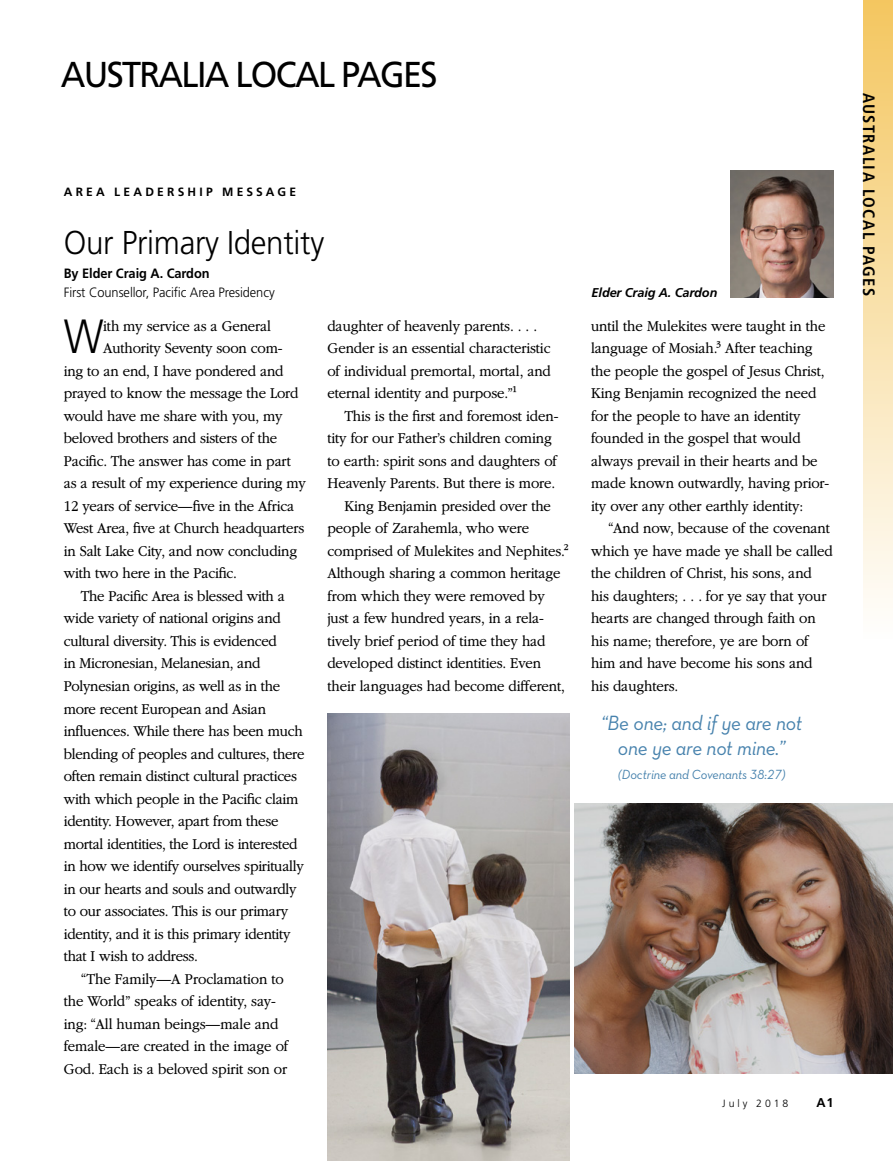
<style>
.page{position:relative;width:893px;height:1161px;background:#fff}
.page>*{position:absolute;margin:0;border:0;box-sizing:border-box;transform-origin:0 0}
.ARTCL_para_first_NEW{font:300 48px "Frutigerlds Lat";color:#000;scale:.88 1}
.ARTCL_title_Departme{font:36px "Frutigerlds Lat";letter-spacing:-.05em;color:#000;scale:.95 1}
.ARTCL_title_NEWS{font:300 33px "Frutigerlds Lat";letter-spacing:-.01em;color:#000;scale:.95 1}
.ARTCL_pullquote-news{font:italic 21px/25.5px "Neutralds Lat";letter-spacing:-.01em;color:#4782ad;text-align:center;scale:.95 1}
.t1{font:700 condensed 16.5px "Frutigerlds Lat";letter-spacing:.085em;color:#000}
.ARTCL_para_NEWS{font:300 15.75px/22.5px "Garamondlds Lat Plus";letter-spacing:-.01em;color:#000;scale:.95 1}
.ARTCL_para_first_NEW-2{font:300 15.75px "Garamondlds Lat Plus";letter-spacing:-.015em;color:#000;scale:.95 1}
.ARTCL-BY_para{font:300 13.5px "Frutigerlds Lat";letter-spacing:-.005em;color:#000;scale:.95 1}
.ARTCL_pullquote-news-2{font:italic 13.5px "Neutralds Lat";letter-spacing:-.01em;color:#4782ad;scale:.95 1}
.ARTCL-BY_para_first{font:700 13.5px "Frutigerlds Lat";letter-spacing:-.005em;color:#000;scale:.95 1}
.FIGimg_CAP_para_NEWS{font:italic 700 12.75px "Frutigerlds Lat";letter-spacing:-.01em;color:#000}
.Folio_R{font:700 12.75px "Frutigerlds Lat";color:#000}
.ARTCL_seriesTitle{font:700 12px "Frutigerlds Lat";letter-spacing:.27em;color:#000}
.Folio_R-2{font:300 10.5px "Frutigerlds Lat";letter-spacing:.28em;color:#000}
</style>
<div class="page">
<div style="left:863px;top:0;width:30px;height:639px;background:linear-gradient(to bottom,#f4c660,#fefefd)"></div>
<img style="left:730px;top:171px;width:103px;height:126px">
<img style="left:327px;top:713px;width:243px;height:448px">
<img style="left:574px;top:803px;width:319px;height:270px">
<p class="ARTCL_title_Departme" style="left:61px;top:47px;width:398px">AUSTRALIA LOCAL PAGES</p>
<p class="ARTCL_seriesTitle" style="left:64px;top:183px;width:234px">AREA LEADERSHIP MESSAGE</p>
<p class="ARTCL_title_NEWS" style="left:64px;top:219px;width:276px">Our Primary Identity</p>
<p class="ARTCL-BY_para_first" style="left:64px;top:263px;width:155px">By Elder Craig A. Cardon</p>
<p class="ARTCL-BY_para" style="left:64px;top:283px;width:224px">First Counsellor, Pacific Area Presidency</p>
<p class="FIGimg_CAP_para_NEWS" style="left:592px;top:283px;width:127px">Elder Craig A. Cardon</p>
<p class="ARTCL_para_first_NEW" style="left:64px;top:302px;width:47px">W</p>
<p class="ARTCL_para_first_NEW-2" style="left:103px;top:315px;width:178px">ith my service as a General</p>
<p class="ARTCL_para_first_NEW-2" style="left:103px;top:337px;width:190px">Authority Seventy soon com-</p>
<p class="ARTCL_para_first_NEW-2" style="left:64px;top:360px;width:233px">ing to an end, I have pondered and</p>
<p class="ARTCL_para_first_NEW-2" style="left:64px;top:382px;width:249px">prayed to know the message the Lord</p>
<p class="ARTCL_para_first_NEW-2" style="left:64px;top:405px;width:232px">would have me share with you, my</p>
<p class="ARTCL_para_first_NEW-2" style="left:64px;top:427px;width:226px">beloved brothers and sisters of the</p>
<p class="ARTCL_para_first_NEW-2" style="left:64px;top:450px;width:241px">Pacific. The answer has come in part</p>
<p class="ARTCL_para_first_NEW-2" style="left:64px;top:472px;width:256px">as a result of my experience during my</p>
<p class="ARTCL_para_first_NEW-2" style="left:64px;top:495px;width:244px">12 years of service—five in the Africa</p>
<p class="ARTCL_para_first_NEW-2" style="left:64px;top:517px;width:255px">West Area, five at Church headquarters</p>
<p class="ARTCL_para_first_NEW-2" style="left:64px;top:540px;width:247px">in Salt Lake City, and now concluding</p>
<p class="ARTCL_para_first_NEW-2" style="left:64px;top:562px;width:184px">with two here in the Pacific.</p>
<p class="ARTCL_para_NEWS" style="left:64px;top:584px;width:255px;text-indent:17px">The Pacific Area is blessed with a wide variety of national origins and cultural diversity. This is evidenced<br>in Micronesian, Melanesian, and Polynesian origins, as well as in the more recent European and Asian influences. While there has been much blending of peoples and cultures, there often remain distinct cultural practices with which people in the Pacific claim identity. However, apart from these mortal identities, the Lord is interested in how we identify ourselves spiritually in our hearts and souls and outwardly to our associates. This is our primary identity, and it is this primary identity that I wish to address.</p>
<p class="ARTCL_para_NEWS" style="left:64px;top:967px;width:238px;text-indent:17px">“The Family—A Proclamation to the World” speaks of identity, say&shy;ing: “All human beings—male and female—are created in the image of God. Each is a beloved spirit son or</p>
<p class="ARTCL_para_NEWS" style="left:327px;top:314px;width:237px">daughter of heavenly parents. . . .<br>Gender is an essential characteristic of individual premortal, mortal, and eternal identity and purpose.”¹</p>
<p class="ARTCL_para_NEWS" style="left:327px;top:404px;width:245px;text-indent:17px">This is the first and foremost iden&shy;tity for our Father’s children coming to earth: spirit sons and daughters of Heavenly Parents. But there is more.</p>
<p class="ARTCL_para_NEWS" style="left:327px;top:494px;width:255px;text-indent:17px">King Benjamin presided over the people of Zarahemla, who were comprised of Mulekites and Nephites.²<br>Although sharing a common heritage from which they were removed by just a few hundred years, in a rela&shy;tively brief period of time they had developed distinct identities. Even their languages had become different,</p>
<p class="ARTCL_para_NEWS" style="left:591px;top:314px;width:252px">until the Mulekites were taught in the language of Mosiah.³ After teaching the people the gospel of Jesus Christ, King Benjamin recognized the need for the people to have an identity founded in the gospel that would always prevail in their hearts and be made known outwardly, having prior&shy;ity over any other earthly identity:</p>
<p class="ARTCL_para_NEWS" style="left:591px;top:517px;width:256px;text-indent:17px">“And now, because of the covenant which ye have made ye shall be called the children of Christ, his sons, and his daughters; . . . for ye say that your hearts are changed through faith on his name; therefore, ye are born of him and have become his sons and his daughters.</p>
<p class="ARTCL_pullquote-news" style="left:601px;top:709px;width:214px">“Be one; and if ye are not one ye are not mine.”</p>
<p class="ARTCL_pullquote-news-2" style="left:618px;top:764px;width:177px">(Doctrine and Covenants 38:27)</p>
<p class="Folio_R-2" style="left:722px;top:1095px;width:68px">July 2018</p>
<p class="Folio_R" style="left:816px;top:1092px;width:18px">A1</p>
<p class="t1" style="left:881px;top:93px;width:205px;rotate:90deg">AUSTRALIA LOCAL PAGES</p>
</div>
